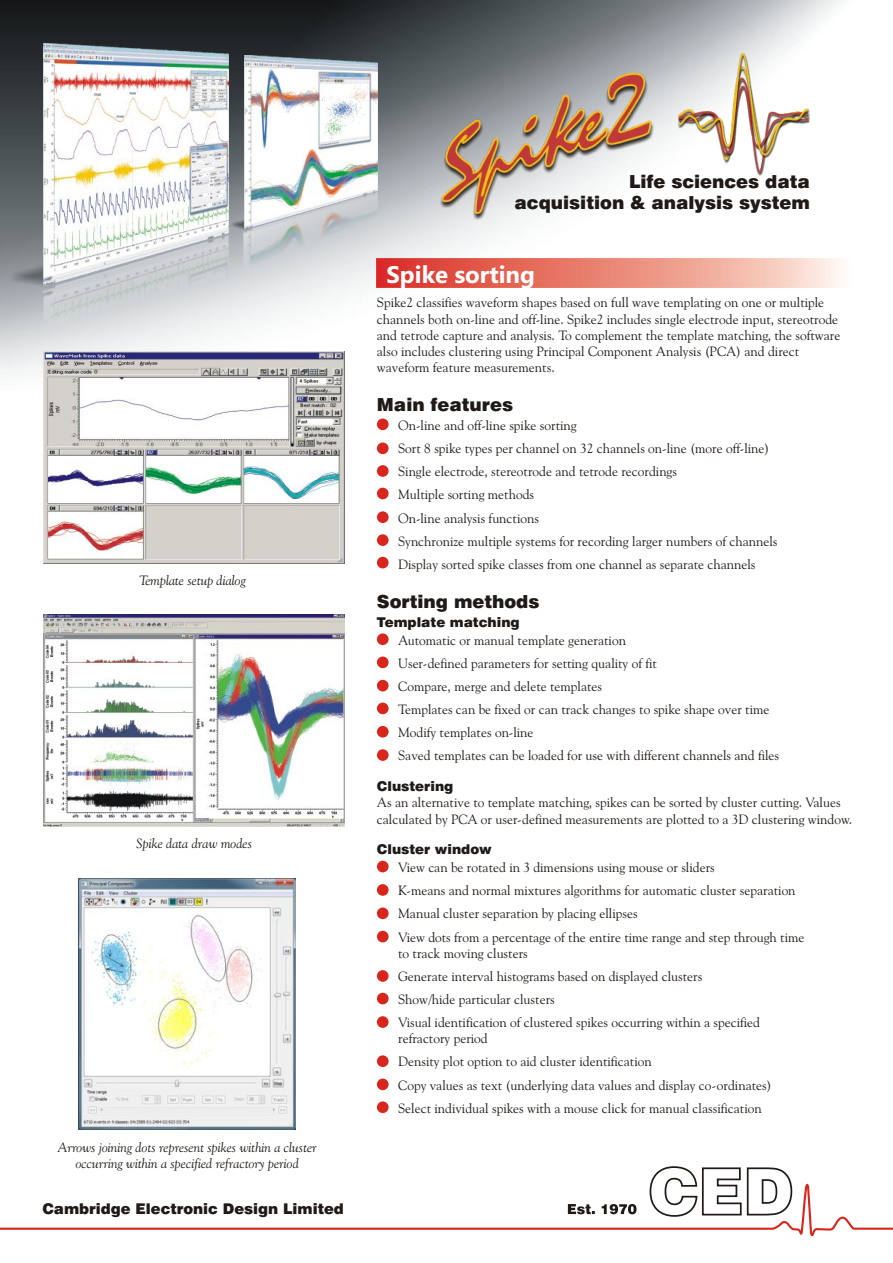
<style>
.page{position:relative;width:893px;height:1263px;background:#fff}
.page>*{position:absolute;margin:0;border:0;box-sizing:border-box;transform-origin:0 0}
.t1{font:700 24px "Ebrima";color:#fff}
.t2{font:900 18px/21.6px "Swiss 721 BT";color:#1f1a17;text-align:right}
.t3{font:900 14.7px "Swiss 721 BT";color:#1f1a17}
.t4{font:13.5px/23.1px "Goudy Old Style BT";color:#1f1a17}
.t5{font:italic 13.5px/16.2px "Goudy Old Style BT";color:#1f1a17;text-align:center}
.t6{font:900 13.5px "Swiss 721 BT";color:#1f1a17}
</style>
<div class="page">
<img style="left:0;top:0;width:840px;height:401px">
<img style="left:440px;top:73px;width:213px;height:147px">
<img style="left:678px;top:54px;width:131px;height:121px">
<img style="left:230px;top:200px;width:13px;height:36px">
<img style="left:6px;top:238px;width:36px;height:50px">
<img style="left:44px;top:44px;width:184px;height:182px">
<img style="left:244px;top:56px;width:134px;height:127px">
<img style="left:42px;top:226px;width:187px;height:142px">
<img style="left:243px;top:183px;width:136px;height:105px">
<img style="left:44px;top:614px;width:301px;height:212px">
<img style="left:377px;top:259px;width:463px;height:29px">
<div style="left:377px;top:442px;width:12px;height:12px;background:#d9261c;border-radius:50%"></div>
<div style="left:377px;top:418px;width:12px;height:12px;background:#d9261c;border-radius:50%"></div>
<div style="left:377px;top:511px;width:12px;height:12px;background:#d9261c;border-radius:50%"></div>
<div style="left:377px;top:488px;width:12px;height:11px;background:#d9261c;border-radius:50%"></div>
<div style="left:377px;top:557px;width:12px;height:11px;background:#d9261c;border-radius:50%"></div>
<div style="left:377px;top:465px;width:12px;height:12px;background:#d9261c;border-radius:50%"></div>
<div style="left:377px;top:534px;width:12px;height:12px;background:#d9261c;border-radius:50%"></div>
<div style="left:377px;top:680px;width:12px;height:11px;background:#d9261c;border-radius:50%"></div>
<div style="left:377px;top:656px;width:12px;height:12px;background:#d9261c;border-radius:50%"></div>
<div style="left:377px;top:633px;width:12px;height:12px;background:#d9261c;border-radius:50%"></div>
<div style="left:377px;top:726px;width:12px;height:11px;background:#d9261c;border-radius:50%"></div>
<div style="left:377px;top:703px;width:12px;height:11px;background:#d9261c;border-radius:50%"></div>
<div style="left:377px;top:861px;width:12px;height:11px;background:#d9261c;border-radius:50%"></div>
<div style="left:377px;top:1055px;width:12px;height:12px;background:#d9261c;border-radius:50%"></div>
<div style="left:377px;top:970px;width:12px;height:12px;background:#d9261c;border-radius:50%"></div>
<div style="left:377px;top:884px;width:12px;height:12px;background:#d9261c;border-radius:50%"></div>
<div style="left:377px;top:907px;width:12px;height:12px;background:#d9261c;border-radius:50%"></div>
<div style="left:377px;top:931px;width:12px;height:11px;background:#d9261c;border-radius:50%"></div>
<div style="left:377px;top:993px;width:12px;height:11px;background:#d9261c;border-radius:50%"></div>
<div style="left:377px;top:1016px;width:12px;height:12px;background:#d9261c;border-radius:50%"></div>
<div style="left:377px;top:1078px;width:12px;height:12px;background:#d9261c;border-radius:50%"></div>
<div style="left:377px;top:1101px;width:12px;height:12px;background:#d9261c;border-radius:50%"></div>
<div style="left:377px;top:749px;width:12px;height:12px;background:#d9261c;border-radius:50%"></div>
<svg style="left:650px;top:1166px;width:142px;height:17px"></svg>
<svg style="left:0;top:1183px;width:893px;height:54px"></svg>
<svg style="left:568px;top:1204px;width:68px;height:10px"></svg>
<img style="left:44px;top:352px;width:301px;height:212px">
<img style="left:78px;top:879px;width:217px;height:251px">
<p class="t5" style="left:139px;top:573px;width:109px">Template setup dialog</p>
<p class="t5" style="left:136px;top:837px;width:117px">Spike data draw modes</p>
<p class="t5" style="left:58px;top:1140px;width:261px">Arrows joining dots represent spikes within a cluster occurring within a specified refractory period</p>
<p class="t3" style="left:42px;top:1203px;width:303px">Cambridge Electronic Design Limited</p>
<h2 class="t2" style="left:515px;top:172px;width:297px">Life sciences data<br>acquisition &amp; analysis system</h2>
<h1 class="t1" style="left:386px;top:265px;width:150px">Spike sorting</h1>
<p class="t4" style="left:377px;top:296px;width:465px;line-height:16.2px">Spike2 classifies waveform shapes based on full wave templating on one or multiple channels both on-line and off-line. Spike2 includes single electrode input, stereotrode and tetrode capture and analysis. To complement the template matching, the software also includes clustering using Principal Component Analysis (PCA) and direct waveform feature measurements.</p>
<h2 class="t2" style="left:377px;top:396px;width:138px">Main features</h2>
<p class="t4" style="left:398px;top:415px;width:381px">On-line and off-line spike sorting<br>Sort 8 spike types per channel on 32 channels on-line (more off-line)<br>Single electrode, stereotrode and tetrode recordings<br>Multiple sorting methods<br>On-line analysis functions<br>Synchronize multiple systems for recording larger numbers of channels Display sorted spike classes from one channel as separate channels</p>
<h2 class="t2" style="left:377px;top:592px;width:164px">Sorting methods</h2>
<p class="t6" style="left:377px;top:617px;width:144px">Template matching</p>
<p class="t4" style="left:398px;top:630px;width:383px">Automatic or manual template generation<br>User-defined parameters for setting quality of fit<br>Compare, merge and delete templates<br>Templates can be fixed or can track changes to spike shape over time Modify templates on-line<br>Saved templates can be loaded for use with different channels and files</p>
<p class="t6" style="left:377px;top:781px;width:78px">Clustering</p>
<p class="t4" style="left:377px;top:796px;width:477px;line-height:16.2px">As an alternative to template matching, spikes can be sorted by cluster cutting. Values calculated by PCA or user-defined measurements are plotted to a 3D clustering window.</p>
<p class="t6" style="left:377px;top:844px;width:116px">Cluster window</p>
<p class="t4" style="left:398px;top:857px;width:408px">View can be rotated in 3 dimensions using mouse or sliders<br>K-means and normal mixtures algorithms for automatic cluster separation Manual cluster separation by placing ellipses<br>View dots from a percentage of the entire time range and step through time</p>
<p class="t4" style="left:398px;top:943px;width:363px">to track moving clusters<br>Generate interval histograms based on displayed clusters Show/hide particular clusters<br>Visual identification of clustered spikes occurring within a specified</p>
<p class="t4" style="left:398px;top:1028px;width:375px">refractory period<br>Density plot option to aid cluster identification<br>Copy values as text (underlying data values and display co-ordinates)<br>Select individual spikes with a mouse click for manual classification</p>
</div>
